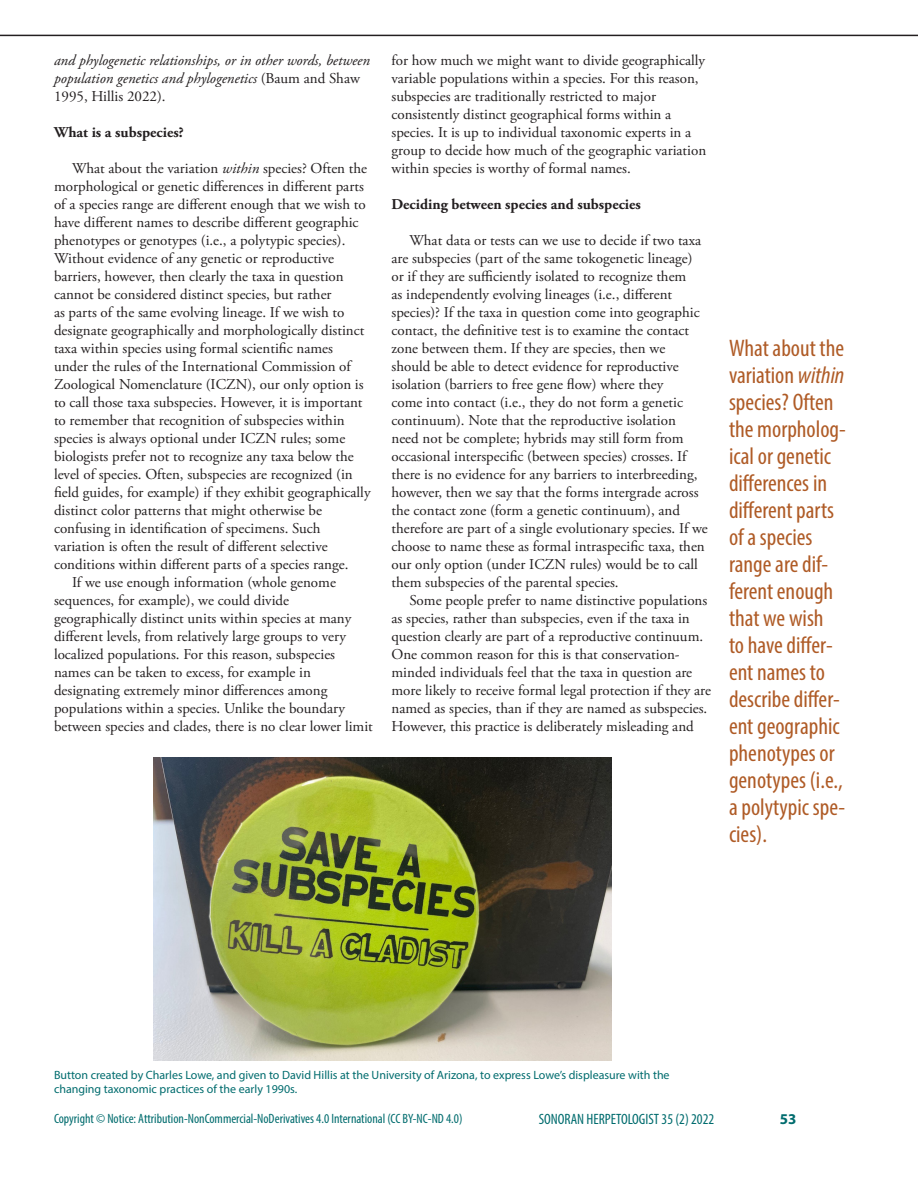
<style>
.page{position:relative;width:918px;height:1188px;background:#fff}
.page>*{position:absolute;margin:0;border:0;box-sizing:border-box;transform-origin:0 0}
.Article_Begin{font:condensed 24px/27px "Myriad Pro";color:#af5b26}
.No_Spacing{font:15px/18px "Adobe Garamond Pro";color:#231f20}
.t1{font:italic 15px/18px "Adobe Garamond Pro";color:#231f20}
.No_Spacing-2{font:700 15px "Adobe Garamond Pro";color:#231f20}
.t2{font:condensed 15px "Myriad Pro";color:#006c6e}
.t3{font:700 15px "Myriad Pro";color:#006c6e}
.t4{font:condensed 13.5px "Myriad Pro";color:#006c6e}
.Headline{font:12px/14.4px "Myriad Pro";color:#006c6e}
.s1{font-style:normal}
.s2{font-style:italic}
</style>
<div class="page">
<hr style="left:0;top:35px;width:918px;height:1px;background:#231f20">
<img style="left:153px;top:758px;width:459px;height:303px">
<p class="t1" style="left:54px;top:52px;width:318px">and phylogenetic relationships, or in other words, between population genetics and phylogenetics <span class="s1">(Baum and Shaw<br>1995, Hillis 2022).</span></p>
<p class="No_Spacing-2" style="left:54px;top:123px;width:131px">What is a subspecies?</p>
<p class="No_Spacing" style="left:54px;top:160px;width:318px;text-indent:18px">What about the variation <span class="s2">within</span> species? Often the morphological or genetic differences in different parts of a species range are different enough that we wish to have different names to describe different geographic phenotypes or genotypes (i.e., a polytypic species).<br>Without evidence of any genetic or reproductive barriers, however, then clearly the taxa in question cannot be considered distinct species, but rather<br>as parts of the same evolving lineage. If we wish to designate geographically and morphologically distinct taxa within species using formal scientific names under the rules of the International Commission of Zoological Nomenclature (ICZN), our only option is to call those taxa subspecies. However, it is important to remember that recognition of subspecies within species is always optional under ICZN rules; some biologists prefer not to recognize any taxa below the level of species. Often, subspecies are recognized (in field guides, for example) if they exhibit geographically distinct color patterns that might otherwise be confusing in identification of specimens. Such variation is often the result of different selective conditions within different parts of a species range.</p>
<p class="No_Spacing" style="left:54px;top:574px;width:320px;text-indent:18px">If we use enough information (whole genome sequences, for example), we could divide geographically distinct units within species at many different levels, from relatively large groups to very localized populations. For this reason, subspecies names can be taken to excess, for example in designating extremely minor differences among populations within a species. Unlike the boundary between species and clades, there is no clear lower limit</p>
<p class="No_Spacing" style="left:392px;top:52px;width:316px">for how much we might want to divide geographically variable populations within a species. For this reason, subspecies are traditionally restricted to major consistently distinct geographical forms within a species. It is up to individual taxonomic experts in a group to decide how much of the geographic variation within species is worthy of formal names.</p>
<p class="No_Spacing-2" style="left:392px;top:195px;width:251px">Deciding between species and subspecies</p>
<p class="No_Spacing" style="left:392px;top:232px;width:318px;text-indent:18px">What data or tests can we use to decide if two taxa are subspecies (part of the same tokogenetic lineage) or if they are sufficiently isolated to recognize them<br>as independently evolving lineages (i.e., different species)? If the taxa in question come into geographic contact, the definitive test is to examine the contact zone between them. If they are species, then we should be able to detect evidence for reproductive isolation (barriers to free gene flow) where they<br>come into contact (i.e., they do not form a genetic continuum). Note that the reproductive isolation<br>need not be complete; hybrids may still form from occasional interspecific (between species) crosses. If there is no evidence for any barriers to interbreeding, however, then we say that the forms intergrade across the contact zone (form a genetic continuum), and therefore are part of a single evolutionary species. If we choose to name these as formal intraspecific taxa, then our only option (under ICZN rules) would be to call them subspecies of the parental species.</p>
<p class="No_Spacing" style="left:392px;top:592px;width:321px;text-indent:18px">Some people prefer to name distinctive populations as species, rather than subspecies, even if the taxa in question clearly are part of a reproductive continuum.<br>One common reason for this is that conservation&shy;minded individuals feel that the taxa in question are more likely to receive formal legal protection if they are named as species, than if they are named as subspecies.<br>However, this practice is deliberately misleading and</p>
<p class="Article_Begin" style="left:729px;top:335px;width:118px">What about the variation <span class="s2">within </span>species? Often the morpholog&shy;ical or genetic differences in different parts of a species range are dif&shy;ferent enough that we wish<br>to have differ&shy;ent names to describe differ&shy;ent geographic phenotypes or genotypes (i.e., a polytypic spe&shy;cies).</p>
<p class="Headline" style="left:54px;top:1067px;width:617px">Button created by Charles Lowe, and given to David Hillis at the University of Arizona, to express Lowe’s displeasure with the changing taxonomic practices of the early 1990s.</p>
<p class="t4" style="left:54px;top:1111px;width:410px">Copyright © Notice: Attribution-NonCommercial-NoDerivatives 4.0 International (CC BY-NC-ND 4.0)</p>
<p class="t2" style="left:539px;top:1110px;width:177px">SONORAN HERPETOLOGIST 35 (2) 2022</p>
<p class="t3" style="left:780px;top:1109px;width:18px">53</p>
</div>
